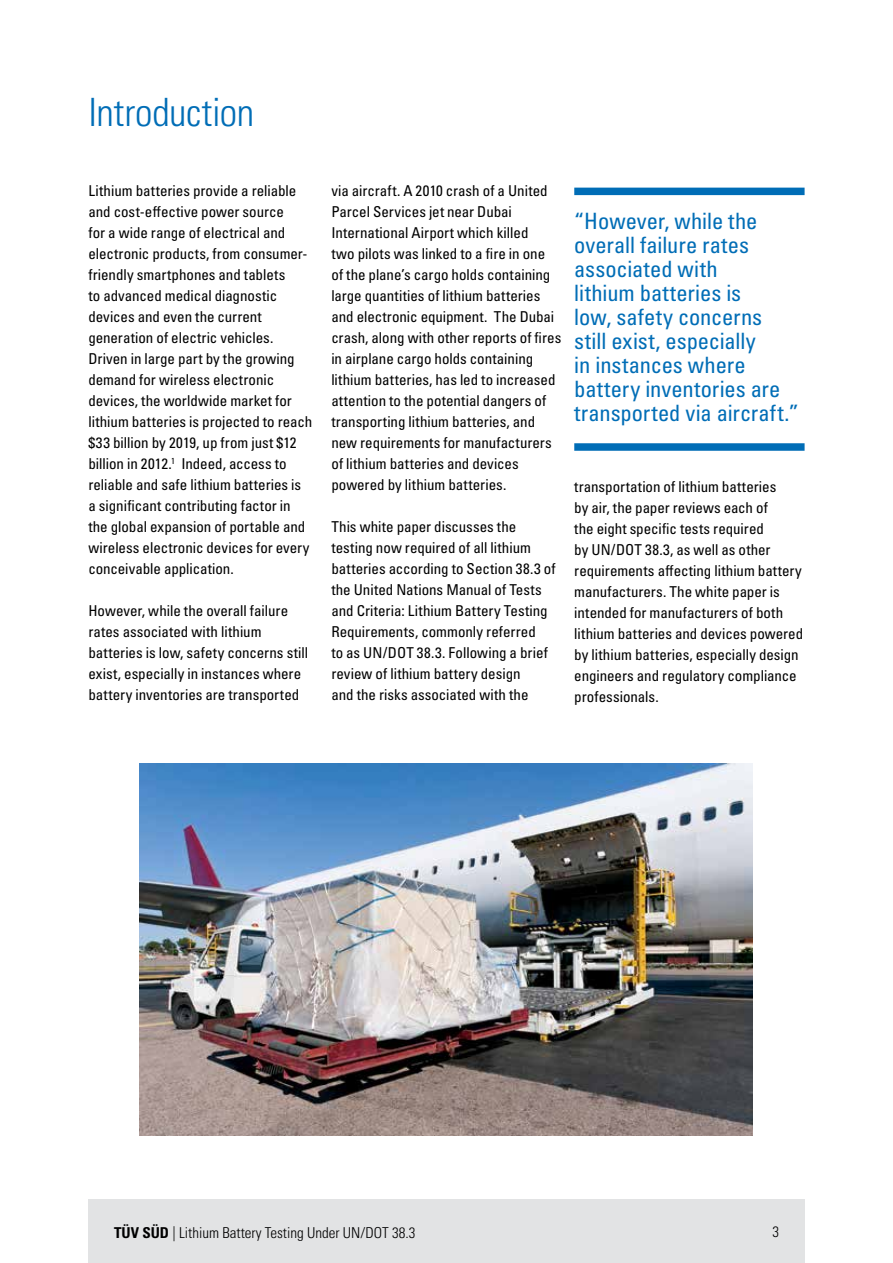
<style>
.page{position:relative;width:893px;height:1263px;background:#fff}
.page>*{position:absolute;margin:0;border:0;box-sizing:border-box;transform-origin:0 0}
.t1{font:39px "Univers LTCYR 47 Light Cond";letter-spacing:-.01em;color:#006db6}
.t2{font:condensed 22.5px/24px "Univers LTCYR 57";color:#006db6}
.t3{font:condensed 15px/21px "Univers LTCYR 57";color:#000}
.t4{font:15px "Univers LTCYR 47 Light Cond";color:#000}
.s1{font-family:"Univers LTCYR 67 Bold Cond"}
</style>
<div class="page">
<div style="left:88px;top:1200px;width:717px;height:63px;background:#e2e3e4"></div>
<div style="left:574px;top:188px;width:231px;height:7px;background:#006db6"></div>
<div style="left:574px;top:443px;width:231px;height:8px;background:#006db6"></div>
<img style="left:139px;top:763px;width:614px;height:372px">
<h1 class="t1" style="left:88px;top:85px;width:167px">Introduction</h1>
<p class="t3" style="left:88px;top:180px;width:225px">Lithium batteries provide a reliable and cost-effective power source<br>for a wide range of electrical and electronic products, from consumer&shy;friendly smartphones and tablets<br>to advanced medical diagnostic devices and even the current generation of electric vehicles.<br>Driven in large part by the growing demand for wireless electronic devices, the worldwide market for lithium batteries is projected to reach $33 billion by 2019, up from just $12 billion in 2012.<sup>1</sup> Indeed, access to reliable and safe lithium batteries is a significant contributing factor in the global expansion of portable and wireless electronic devices for every conceivable application.</p>
<p class="t3" style="left:88px;top:600px;width:221px">However, while the overall failure rates associated with lithium batteries is low, safety concerns still exist, especially in instances where battery inventories are transported</p>
<p class="t3" style="left:331px;top:180px;width:232px">via aircraft. A 2010 crash of a United Parcel Services jet near Dubai International Airport which killed<br>two pilots was linked to a fire in one<br>of the plane’s cargo holds containing large quantities of lithium batteries and electronic equipment. The Dubai crash, along with other reports of fires in airplane cargo holds containing lithium batteries, has led to increased attention to the potential dangers of transporting lithium batteries, and new requirements for manufacturers of lithium batteries and devices powered by lithium batteries.</p>
<p class="t3" style="left:331px;top:516px;width:226px">This white paper discusses the testing now required of all lithium batteries according to Section 38.3 of the United Nations Manual of Tests and Criteria: Lithium Battery Testing Requirements, commonly referred<br>to as UN/DOT 38.3. Following a brief review of lithium battery design<br>and the risks associated with the</p>
<h2 class="t2" style="left:574px;top:209px;width:226px">“However, while the overall failure rates associated with<br>lithium batteries is<br>low, safety concerns still exist, especially<br>in instances where battery inventories are transported via aircraft.”</h2>
<p class="t3" style="left:574px;top:475px;width:230px">transportation of lithium batteries<br>by air, the paper reviews each of<br>the eight specific tests required<br>by UN/DOT 38.3, as well as other requirements affecting lithium battery manufacturers. The white paper is intended for manufacturers of both lithium batteries and devices powered by lithium batteries, especially design engineers and regulatory compliance professionals.</p>
<p class="t4" style="left:114px;top:1222px;width:303px"><span class="s1">TÜV SÜD</span> | Lithium Battery Testing Under UN/DOT 38.3</p>
<p class="t4" style="left:772px;top:1222px;width:8px">3</p>
</div>
